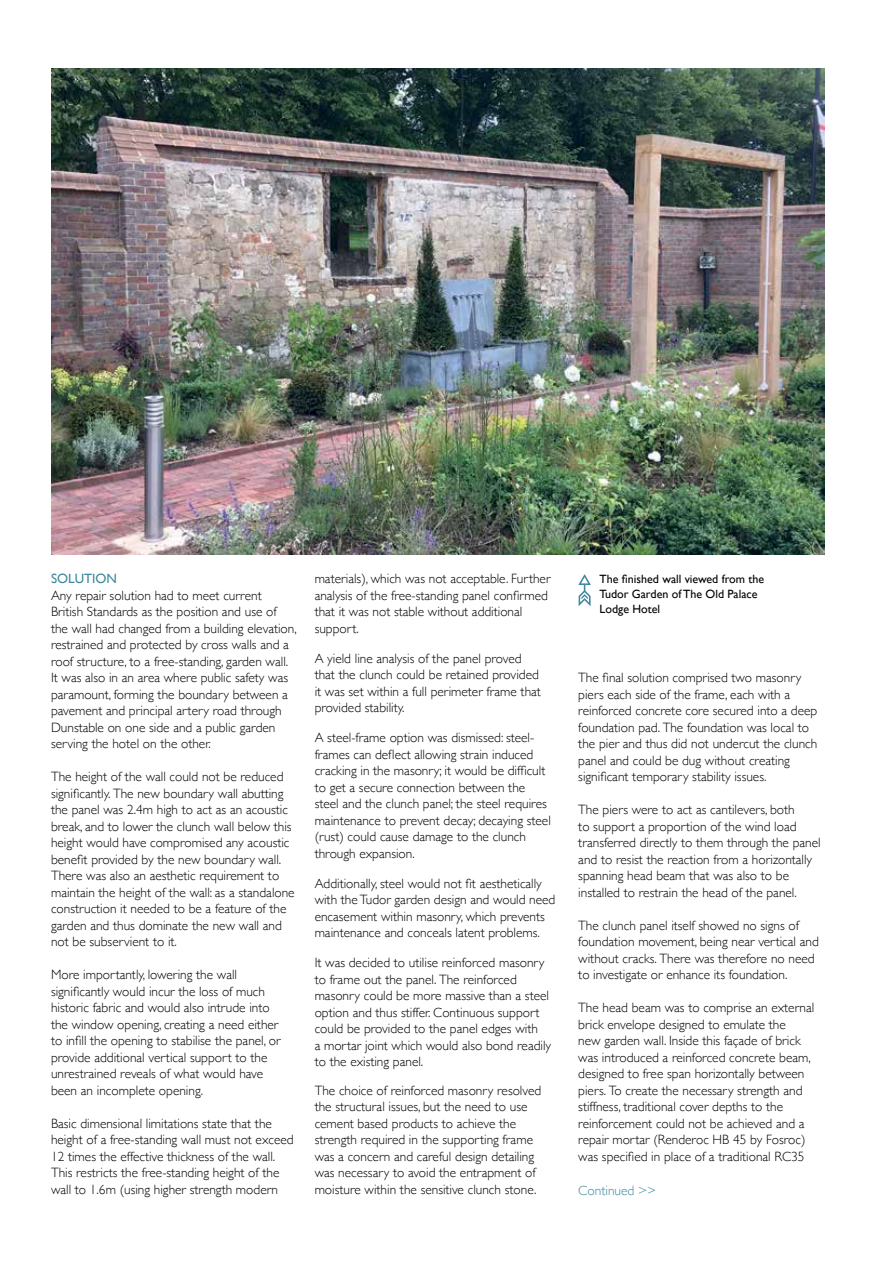
<style>
.page{position:relative;width:893px;height:1263px;background:#fff}
.page>*{position:absolute;margin:0;border:0;box-sizing:border-box;transform-origin:0 0}
.t1{font:300 13.5px/16.5px "Gill Sans";color:#000}
.t2{font:300 13.5px "Gill Sans";color:#3f889e}
.t3{font:13.5px "Gill Sans";color:#3f889e}
.t4{font:12px/15px "Gill Sans";color:#000}
</style>
<div class="page">
<svg style="left:578px;top:574px;width:13px;height:32px"></svg>
<img style="left:51px;top:68px;width:774px;height:487px">
<p class="t3" style="left:51px;top:571px;width:67px">SOLUTION</p>
<p class="t1" style="left:51px;top:587px;width:247px">Any repair solution had to meet current British Standards as the position and use of the wall had changed from a building elevation, restrained and protected by cross walls and a roof structure, to a free-standing, garden wall.<br>It was also in an area where public safety was paramount, forming the boundary between a pavement and principal artery road through Dunstable on one side and a public garden serving the hotel on the other.</p>
<p class="t1" style="left:51px;top:768px;width:245px">The height of the wall could not be reduced significantly. The new boundary wall abutting the panel was 2.4m high to act as an acoustic break, and to lower the clunch wall below this height would have compromised any acoustic benefit provided by the new boundary wall.<br>There was also an aesthetic requirement to maintain the height of the wall: as a standalone construction it needed to be a feature of the garden and thus dominate the new wall and not be subservient to it.</p>
<p class="t1" style="left:51px;top:966px;width:231px">More importantly, lowering the wall significantly would incur the loss of much historic fabric and would also intrude into the window opening, creating a need either to infill the opening to stabilise the panel, or provide additional vertical support to the unrestrained reveals of what would have been an incomplete opening.</p>
<p class="t1" style="left:51px;top:1115px;width:244px">Basic dimensional limitations state that the height of a free-standing wall must not exceed 12 times the effective thickness of the wall.<br>This restricts the free-standing height of the wall to 1.6m (using higher strength modern</p>
<p class="t1" style="left:315px;top:570px;width:237px">materials), which was not acceptable. Further analysis of the free-standing panel confirmed that it was not stable without additional support.</p>
<p class="t1" style="left:315px;top:650px;width:228px">A yield line analysis of the panel proved that the clunch could be retained provided it was set within a full perimeter frame that provided stability.</p>
<p class="t1" style="left:315px;top:729px;width:238px">A steel-frame option was dismissed: steel&shy;frames can deflect allowing strain induced cracking in the masonry; it would be difficult to get a secure connection between the steel and the clunch panel; the steel requires maintenance to prevent decay; decaying steel (rust) could cause damage to the clunch through expansion.</p>
<p class="t1" style="left:315px;top:875px;width:242px">Additionally, steel would not fit aesthetically with the Tudor garden design and would need encasement within masonry, which prevents maintenance and conceals latent problems.</p>
<p class="t1" style="left:315px;top:954px;width:238px">It was decided to utilise reinforced masonry to frame out the panel. The reinforced masonry could be more massive than a steel option and thus stiffer. Continuous support could be provided to the panel edges with<br>a mortar joint which would also bond readily to the existing panel.</p>
<p class="t1" style="left:315px;top:1082px;width:228px">The choice of reinforced masonry resolved the structural issues, but the need to use cement based products to achieve the strength required in the supporting frame was a concern and careful design detailing was necessary to avoid the entrapment of moisture within the sensitive clunch stone.</p>
<p class="t4" style="left:600px;top:572px;width:166px">The finished wall viewed from the<br>Tudor Garden of The Old Palace<br>Lodge Hotel</p>
<p class="t1" style="left:578px;top:669px;width:241px">The final solution comprised two masonry piers each side of the frame, each with a reinforced concrete core secured into a deep foundation pad. The foundation was local to the pier and thus did not undercut the clunch panel and could be dug without creating significant temporary stability issues.</p>
<p class="t1" style="left:578px;top:801px;width:244px">The piers were to act as cantilevers, both<br>to support a proportion of the wind load transferred directly to them through the panel and to resist the reaction from a horizontally spanning head beam that was also to be installed to restrain the head of the panel.</p>
<p class="t1" style="left:578px;top:916px;width:242px">The clunch panel itself showed no signs of foundation movement, being near vertical and without cracks. There was therefore no need to investigate or enhance its foundation.</p>
<p class="t1" style="left:578px;top:999px;width:237px">The head beam was to comprise an external brick envelope designed to emulate the<br>new garden wall. Inside this façade of brick was introduced a reinforced concrete beam, designed to free span horizontally between piers. To create the necessary strength and stiffness, traditional cover depths to the reinforcement could not be achieved and a repair mortar (Renderoc HB 45 by Fosroc) was specified in place of a traditional RC35</p>
<p class="t2" style="left:578px;top:1179px;width:79px">Continued &gt;&gt;</p>
</div>
